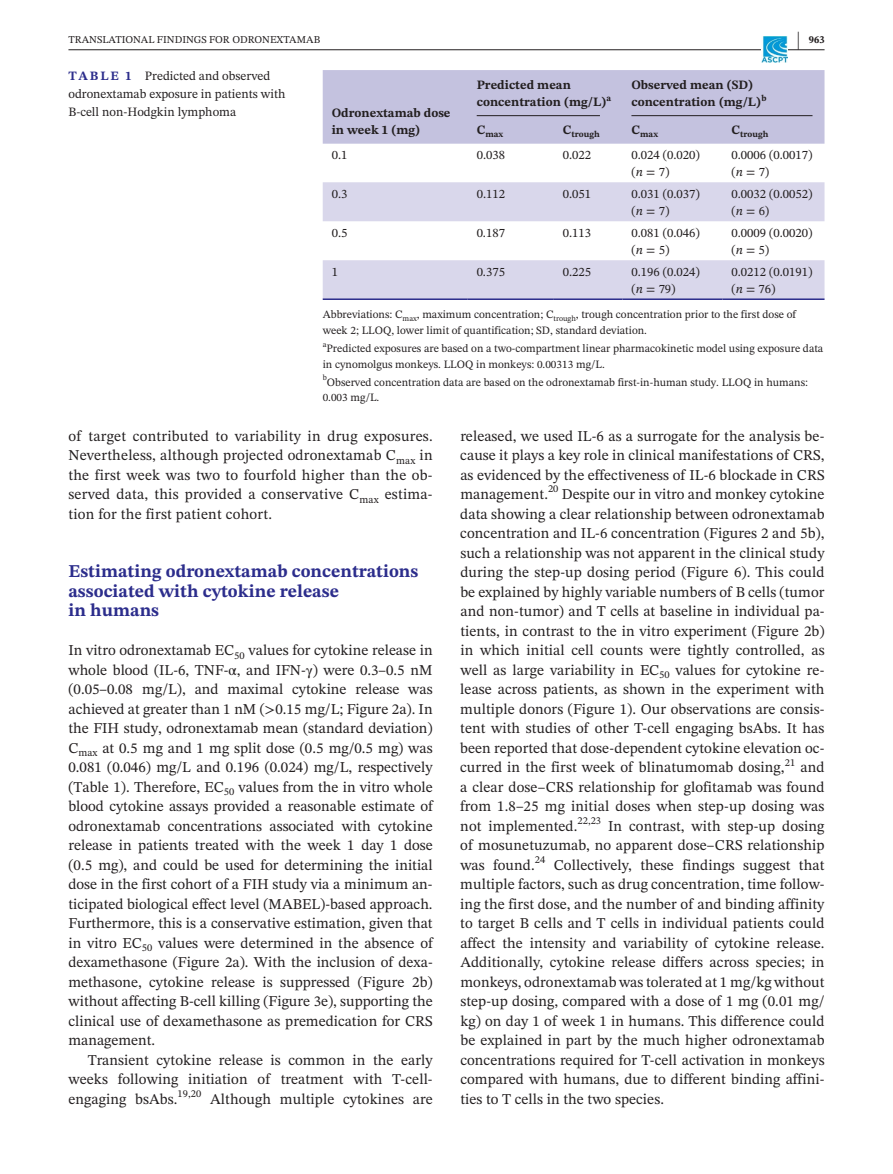
<style>
.page{position:relative;width:893px;height:1174px;background:#fff}
.page>*{position:absolute;margin:0;border:0;box-sizing:border-box;transform-origin:0 0}
.t1{font:700 21px "STIX Two Text";color:#231f20;scale:.42 1}
.t2{font:700 18px/19.5px "STIX Two Text";color:#2c2d8c}
.t3{font:15px/19.5px "STIX Two Text";letter-spacing:.005em;color:#231f20;text-align:justify}
.t4{font:12.75px/17.2px "STIX Two Text";color:#231f20}
.t5{font:700 12.75px/17.2px "STIX Two Text";color:#231f20}
.t6{font:11.25px/15.8px "STIX Two Text";color:#231f20}
.t7{font:10.5px "STIX Two Text";color:#231f20}
.t8{font:700 10.5px "STIX Two Text";color:#231f20}
.t9{font:700 8.85px "STIX Two Text";color:#231f20}
.t10{font:7.8px "STIX Two Text";color:#231f20}
.s1{font-weight:700;color:#2c2d8c}
.s2{font-style:italic}
.s3{font-family:"STIX"}
</style>
<div class="page">
<hr style="left:68px;top:49px;width:756px;height:1px;background:#231f20">
<img style="left:762px;top:37px;width:25px;height:25px">
<div style="left:323px;top:70px;width:501px;height:74px;background:#c4c2df"></div>
<svg style="left:323px;top:182px;width:501px;height:116px;fill:#d9d7eb"></svg>
<hr style="left:323px;top:298px;width:145px;height:2px;background:#2c2d8c">
<hr style="left:468px;top:298px;width:86px;height:2px;background:#2c2d8c">
<hr style="left:554px;top:298px;width:68px;height:2px;background:#2c2d8c">
<hr style="left:622px;top:298px;width:100px;height:2px;background:#2c2d8c">
<hr style="left:722px;top:298px;width:102px;height:2px;background:#2c2d8c">
<hr style="left:477px;top:115px;width:123px;height:1px;background:#231f20">
<hr style="left:631px;top:115px;width:181px;height:1px;background:#231f20">
<h1 class="t1" style="left:797px;top:24px;width:8px">|</h1>
<p class="t7" style="left:68px;top:32px;width:253px">TRANSLATIONAL FINDINGS FOR ODRONEXTAMAB</p>
<p class="t8" style="left:809px;top:32px;width:17px">963</p>
<p class="t4" style="left:68px;top:66px;width:218px;line-height:18px"><span class="s1">TABLE 1</span> Predicted and observed odronextamab exposure in patients with<br>B-cell non-Hodgkin lymphoma</p>
<p class="t5" style="left:332px;top:105px;width:120px">Odronextamab dose in week 1 (mg)</p>
<p class="t5" style="left:477px;top:76px;width:131px">Predicted mean concentration (mg/L)</p>
<p class="t9" style="left:607px;top:91px;width:6px">a</p>
<p class="t5" style="left:631px;top:76px;width:131px">Observed mean (SD) concentration (mg/L)</p>
<p class="t9" style="left:761px;top:91px;width:7px">b</p>
<p class="t9" style="left:477px;top:128px;width:28px"><sup>C</sup>max</p>
<p class="t9" style="left:563px;top:128px;width:39px"><sup>C</sup>trough</p>
<p class="t9" style="left:631px;top:128px;width:28px"><sup>C</sup>max</p>
<p class="t9" style="left:731px;top:128px;width:39px"><sup>C</sup>trough</p>
<p class="t4" style="left:332px;top:146px;width:17px">0.1</p>
<p class="t4" style="left:477px;top:146px;width:30px">0.038</p>
<p class="t4" style="left:563px;top:146px;width:30px">0.022</p>
<p class="t4" style="left:631px;top:146px;width:70px">0.024 (0.020) (<span class="s2">n</span> = 7)</p>
<p class="t4" style="left:731px;top:146px;width:83px">0.0006 (0.0017) (<span class="s2">n</span> = 7)</p>
<p class="t4" style="left:332px;top:185px;width:17px">0.3</p>
<p class="t4" style="left:477px;top:185px;width:30px">0.112</p>
<p class="t4" style="left:563px;top:185px;width:30px">0.051</p>
<p class="t4" style="left:631px;top:185px;width:70px">0.031 (0.037) (<span class="s2">n</span> = 7)</p>
<p class="t4" style="left:731px;top:185px;width:83px">0.0032 (0.0052) (<span class="s2">n</span> = 6)</p>
<p class="t4" style="left:332px;top:224px;width:17px">0.5</p>
<p class="t4" style="left:477px;top:224px;width:30px">0.187</p>
<p class="t4" style="left:563px;top:224px;width:30px">0.113</p>
<p class="t4" style="left:631px;top:224px;width:70px">0.081 (0.046) (<span class="s2">n</span> = 5)</p>
<p class="t4" style="left:731px;top:224px;width:83px">0.0009 (0.0020) (<span class="s2">n</span> = 5)</p>
<p class="t4" style="left:332px;top:263px;width:8px">1</p>
<p class="t4" style="left:477px;top:263px;width:30px">0.375</p>
<p class="t4" style="left:563px;top:263px;width:30px">0.225</p>
<p class="t4" style="left:631px;top:263px;width:70px">0.196 (0.024) (<span class="s2">n</span> = 79)</p>
<p class="t4" style="left:731px;top:263px;width:83px">0.0212 (0.0191) (<span class="s2">n</span> = 76)</p>
<p class="t6" style="left:323px;top:306px;width:475px">Abbreviations: C<sub>max</sub>, maximum concentration; C<sub>trough</sub>, trough concentration prior to the first dose of week 2; LLOQ, lower limit of quantification; SD, standard deviation.</p>
<p class="t10" style="left:323px;top:338px;width:5px">a</p>
<p class="t6" style="left:323px;top:340px;width:502px;text-indent:4px">Predicted exposures are based on a two-compartment linear pharmacokinetic model using exposure data in cynomolgus monkeys. LLOQ in monkeys: 0.00313 mg/L.</p>
<p class="t10" style="left:323px;top:372px;width:6px">b</p>
<p class="t6" style="left:323px;top:374px;width:487px;text-indent:4px">Observed concentration data are based on the odronextamab first-in-human study. LLOQ in humans:<br>0.003 mg/L.</p>
<p class="t3" style="left:68px;top:426px;width:366px">of target contributed to variability in drug exposures.<br>Nevertheless, although projected odronextamab C<sub>max</sub> in the first week was two to fourfold higher than the ob&shy;served data, this provided a conservative C<sub>max</sub> estima&shy;tion for the first patient cohort.</p>
<p class="t2" style="left:68px;top:562px;width:351px">Estimating odronextamab concentrations associated with cytokine release<br>in humans</p>
<p class="t3" style="left:68px;top:640px;width:366px">In vitro odronextamab EC<sub>50</sub> values for cytokine release in whole blood (IL-6, TNF-<span class="s3">α</span>, and IFN-<span class="s3">γ</span>) were 0.3–0.5 nM (0.05–0.08 mg/L), and maximal cytokine release was achieved at greater than 1 nM (&gt;0.15 mg/L; Figure 2a). In the FIH study, odronextamab mean (standard deviation)<br>C<sub>max</sub> at 0.5 mg and 1 mg split dose (0.5 mg/0.5 mg) was 0.081 (0.046) mg/L and 0.196 (0.024) mg/L, respectively (Table 1). Therefore, EC<sub>50</sub> values from the in vitro whole blood cytokine assays provided a reasonable estimate of odronextamab concentrations associated with cytokine release in patients treated with the week 1 day 1 dose (0.5 mg), and could be used for determining the initial dose in the first cohort of a FIH study via a minimum an&shy;ticipated biological effect level (MABEL)-based approach.<br>Furthermore, this is a conservative estimation, given that in vitro EC<sub>50</sub> values were determined in the absence of dexamethasone (Figure 2a). With the inclusion of dexa&shy;methasone, cytokine release is suppressed (Figure 2b) without affecting B-cell killing (Figure 3e), supporting the clinical use of dexamethasone as premedication for CRS management.</p>
<p class="t3" style="left:68px;top:1050px;width:366px;text-indent:19px">Transient cytokine release is common in the early weeks following initiation of treatment with T-cell&shy;engaging bsAbs.</p>
<p class="t7" style="left:178px;top:1086px;width:25px">19,20</p>
<p class="t3" style="left:210px;top:1089px;width:224px">Although multiple cytokines are</p>
<p class="t3" style="left:460px;top:426px;width:366px">released, we used IL-6 as a surrogate for the analysis be&shy;cause it plays a key role in clinical manifestations of CRS, as evidenced by the effectiveness of IL-6 blockade in CRS management.<sup>20</sup> Despite our in vitro and monkey cytokine data showing a clear relationship between odronextamab concentration and IL-6 concentration (Figures 2 and 5b), such a relationship was not apparent in the clinical study during the step-up dosing period (Figure 6). This could be explained by highly variable numbers of B cells (tumor and non-tumor) and T cells at baseline in individual pa&shy;tients, in contrast to the in vitro experiment (Figure 2b) in which initial cell counts were tightly controlled, as well as large variability in EC<sub>50</sub> values for cytokine re&shy;lease across patients, as shown in the experiment with multiple donors (Figure 1). Our observations are consis&shy;tent with studies of other T-cell engaging bsAbs. It has been reported that dose-dependent cytokine elevation oc&shy;curred in the first week of blinatumomab dosing,</p>
<p class="t7" style="left:785px;top:754px;width:12px">21</p>
<p class="t3" style="left:460px;top:757px;width:366px;text-indent:340px">and a clear dose–CRS relationship for glofitamab was found from 1.8–25 mg initial doses when step-up dosing was not implemented.</p>
<p class="t7" style="left:577px;top:813px;width:25px">22,23</p>
<p class="t3" style="left:460px;top:816px;width:366px;text-indent:148px">In contrast, with step-up dosing of mosunetuzumab, no apparent dose–CRS relationship was found.</p>
<p class="t7" style="left:535px;top:852px;width:12px">24</p>
<p class="t3" style="left:460px;top:855px;width:366px;text-indent:94px">Collectively, these findings suggest that multiple factors, such as drug concentration, time follow&shy;ing the first dose, and the number of and binding affinity to target B cells and T cells in individual patients could affect the intensity and variability of cytokine release.<br>Additionally, cytokine release differs across species; in monkeys, odronextamab was tolerated at 1 mg/kg without step-up dosing, compared with a dose of 1 mg (0.01 mg/ kg) on day 1 of week 1 in humans. This difference could be explained in part by the much higher odronextamab concentrations required for T-cell activation in monkeys compared with humans, due to different binding affini&shy;ties to T cells in the two species.</p>
</div>
